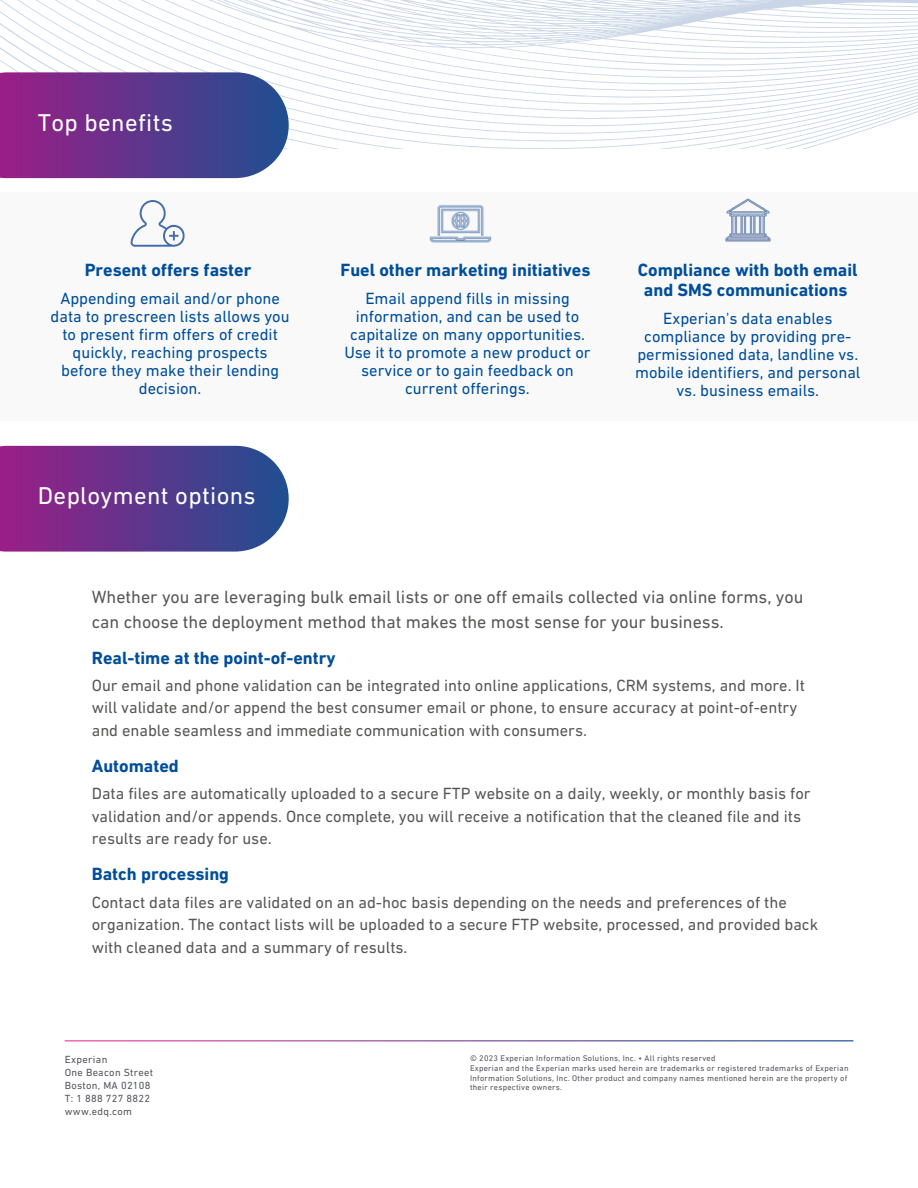
<style>
.page{position:relative;width:918px;height:1188px;background:#fff}
.page>*{position:absolute;margin:0;border:0;box-sizing:border-box;transform-origin:0 0}
.t1{font:24.75px "DIN Next LT Pro";letter-spacing:.015em;color:#fff}
.t2{font:700 18px/20px "DIN Next LT Pro";color:#004e9a;text-align:center}
.t3{font:18px/24.8px "DIN Next LT Pro";color:#575756}
.t4{font:16.5px/22.5px "DIN Next LT Pro";color:#575756}
.t5{font:16.5px/18.1px "DIN Next LT Pro";color:#004e9a;text-align:center}
.t6{font:10.5px/13px "DIN Next LT Pro";letter-spacing:.025em;color:#54565b}
.t7{font:8.25px/9.6px "DIN Next LT Pro";letter-spacing:.03em;color:#54565b}
</style>
<div class="page">
<svg style="left:0;top:0;width:918px;height:149px"></svg>
<div style="left:0;top:192px;width:918px;height:229px;background:#f9f9f9"></div>
<svg style="left:0;top:72px;width:289px;height:106px;background:#663d90"></svg>
<svg style="left:0;top:446px;width:289px;height:106px;background:#663e90"></svg>
<img style="left:429px;top:205px;width:62px;height:38px">
<img style="left:725px;top:198px;width:46px;height:44px">
<svg style="left:131px;top:200px;width:54px;height:47px"></svg>
<p class="t1" style="left:38px;top:112px;width:137px">Top benefits</p>
<p class="t2" style="left:85px;top:262px;width:168px">Present offers faster</p>
<p class="t5" style="left:51px;top:291px;width:241px">Appending email and/or phone data to prescreen lists allows you to present firm offers of credit quickly, reaching prospects before they make their lending decision.</p>
<p class="t1" style="left:38px;top:486px;width:219px">Deployment options</p>
<p class="t2" style="left:340px;top:262px;width:252px">Fuel other marketing initiatives</p>
<p class="t5" style="left:344px;top:291px;width:248px">Email append fills in missing information, and can be used to capitalize on many opportunities.<br>Use it to promote a new product or service or to gain feedback on current offerings.</p>
<p class="t2" style="left:638px;top:262px;width:221px">Compliance with both email and SMS communications</p>
<p class="t5" style="left:635px;top:311px;width:227px">Experian's data enables compliance by providing pre&shy;permissioned data, landline vs. mobile identifiers, and personal vs. business emails.</p>
<p class="t3" style="left:92px;top:586px;width:713px">Whether you are leveraging bulk email lists or one off emails collected via online forms, you can choose the deployment method that makes the most sense for your business.</p>
<p class="t2" style="left:92px;top:649px;width:245px">Real-time at the point-of-entry</p>
<p class="t4" style="left:92px;top:675px;width:715px">Our email and phone validation can be integrated into online applications, CRM systems, and more. It will validate and/or append the best consumer email or phone, to ensure accuracy at point-of-entry and enable seamless and immediate communication with consumers.</p>
<p class="t2" style="left:92px;top:757px;width:89px">Automated</p>
<p class="t4" style="left:92px;top:784px;width:720px">Data files are automatically uploaded to a secure FTP website on a daily, weekly, or monthly basis for validation and/or appends. Once complete, you will receive a notification that the cleaned file and its results are ready for use.</p>
<p class="t2" style="left:92px;top:866px;width:139px">Batch processing</p>
<p class="t4" style="left:92px;top:892px;width:728px">Contact data files are validated on an ad-hoc basis depending on the needs and preferences of the organization. The contact lists will be uploaded to a secure FTP website, processed, and provided back with cleaned data and a summary of results.</p>
<p class="t6" style="left:65px;top:1054px;width:44px">Experian</p>
<p class="t6" style="left:65px;top:1067px;width:90px">One Beacon Street<br>Boston, MA 02108<br>T: 1 888 727 8822 www.edq.com</p>
<p class="t7" style="left:470px;top:1055px;width:247px">© 2023 Experian Information Solutions, Inc. • All rights reserved</p>
<p class="t7" style="left:470px;top:1064px;width:380px">Experian and the Experian marks used herein are trademarks or registered trademarks of Experian<br>Information Solutions, Inc. Other product and company names mentioned herein are the property of their respective owners.</p>
</div>
